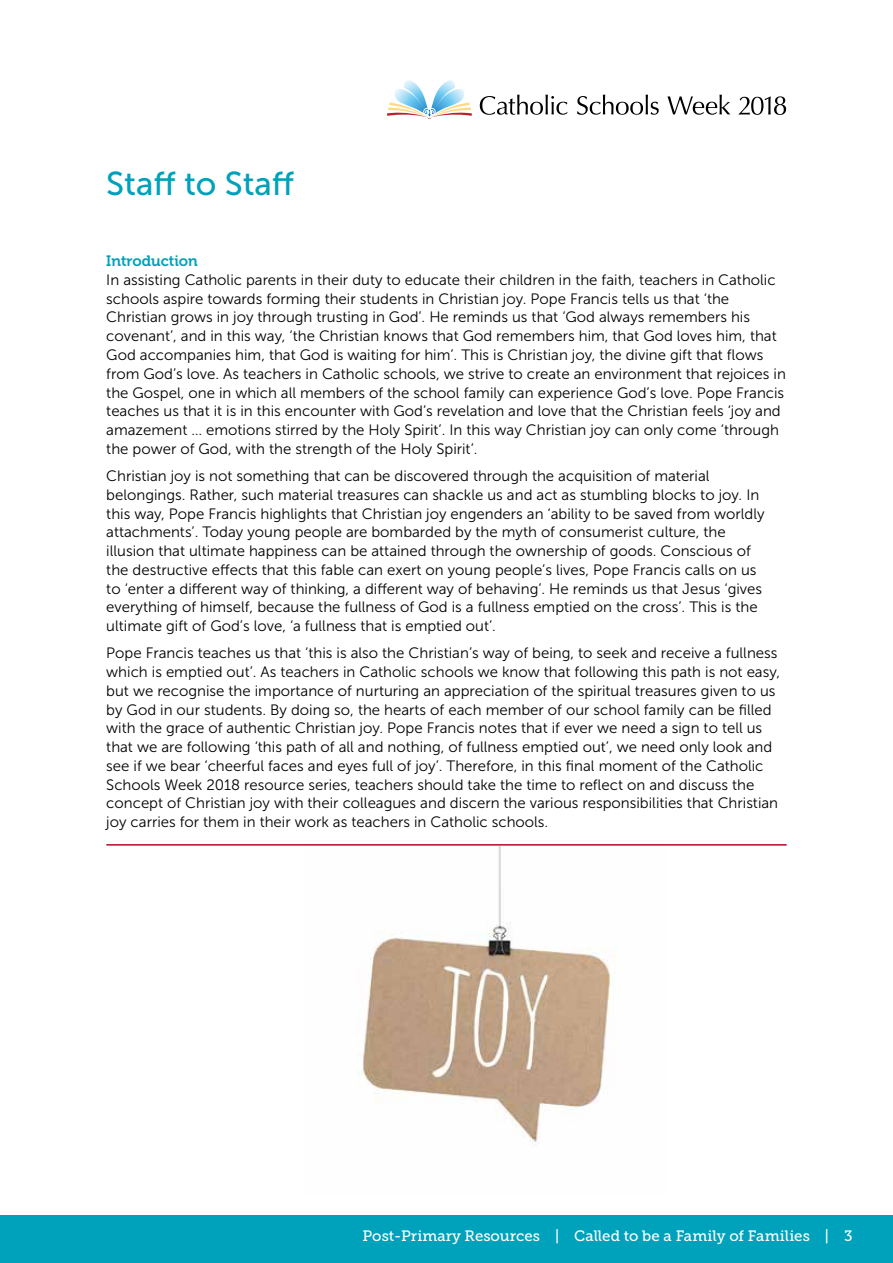
<style>
.page{position:relative;width:893px;height:1263px;background:#fff}
.page>*{position:absolute;margin:0;border:0;box-sizing:border-box;transform-origin:0 0}
.t1{font:33px "Museo Sans 500";letter-spacing:-.005em;color:#00a1ba}
.t2{font:15px/18.8px "Museo Sans 300";color:#000}
.t3{font:15px "Museo Slab 500";color:#fff}
.t4{font:15px "Museo 700";color:#00a1ba}
</style>
<div class="page">
<div style="left:0;top:1215px;width:893px;height:48px;background:#00a1ba"></div>
<svg style="left:480px;top:95px;width:87px;height:20px"></svg>
<svg style="left:577px;top:95px;width:82px;height:20px"></svg>
<svg style="left:667px;top:95px;width:63px;height:20px"></svg>
<svg style="left:387px;top:80px;width:85px;height:39px"></svg>
<svg style="left:738px;top:96px;width:48px;height:19px"></svg>
<hr style="left:106px;top:844px;width:681px;height:1px;background:#bc032a">
<img style="left:357px;top:846px;width:258px;height:301px">
<h1 class="t1" style="left:106px;top:165px;width:189px">Staff to Staff</h1>
<p class="t4" style="left:106px;top:253px;width:93px">Introduction</p>
<p class="t2" style="left:106px;top:271px;width:681px">In assisting Catholic parents in their duty to educate their children in the faith, teachers in Catholic schools aspire towards forming their students in Christian joy. Pope Francis tells us that ‘the Christian grows in joy through trusting in God’. He reminds us that ‘God always remembers his covenant’, and in this way, ‘the Christian knows that God remembers him, that God loves him, that God accompanies him, that God is waiting for him’. This is Christian joy, the divine gift that flows from God’s love. As teachers in Catholic schools, we strive to create an environment that rejoices in the Gospel, one in which all members of the school family can experience God’s love. Pope Francis teaches us that it is in this encounter with God’s revelation and love that the Christian feels ‘joy and amazement … emotions stirred by the Holy Spirit’. In this way Christian joy can only come ‘through the power of God, with the strength of the Holy Spirit’.</p>
<p class="t2" style="left:106px;top:467px;width:660px">Christian joy is not something that can be discovered through the acquisition of material belongings. Rather, such material treasures can shackle us and act as stumbling blocks to joy. In this way, Pope Francis highlights that Christian joy engenders an ‘ability to be saved from worldly attachments’. Today young people are bombarded by the myth of consumerist culture, the illusion that ultimate happiness can be attained through the ownership of goods. Conscious of the destructive effects that this fable can exert on young people’s lives, Pope Francis calls on us to ‘enter a different way of thinking, a different way of behaving’. He reminds us that Jesus ‘gives everything of himself, because the fullness of God is a fullness emptied on the cross’. This is the ultimate gift of God’s love, ‘a fullness that is emptied out’.</p>
<p class="t2" style="left:106px;top:644px;width:675px">Pope Francis teaches us that ‘this is also the Christian’s way of being, to seek and receive a fullness which is emptied out’. As teachers in Catholic schools we know that following this path is not easy, but we recognise the importance of nurturing an appreciation of the spiritual treasures given to us by God in our students. By doing so, the hearts of each member of our school family can be filled with the grace of authentic Christian joy. Pope Francis notes that if ever we need a sign to tell us that we are following ‘this path of all and nothing, of fullness emptied out’, we need only look and see if we bear ‘cheerful faces and eyes full of joy’. Therefore, in this final moment of the Catholic Schools Week 2018 resource series, teachers should take the time to reflect on and discuss the concept of Christian joy with their colleagues and discern the various responsibilities that Christian joy carries for them in their work as teachers in Catholic schools.</p>
<p class="t3" style="left:363px;top:1227px;width:491px">Post-Primary Resources | Called to be a Family of Families | 3</p>
</div>
